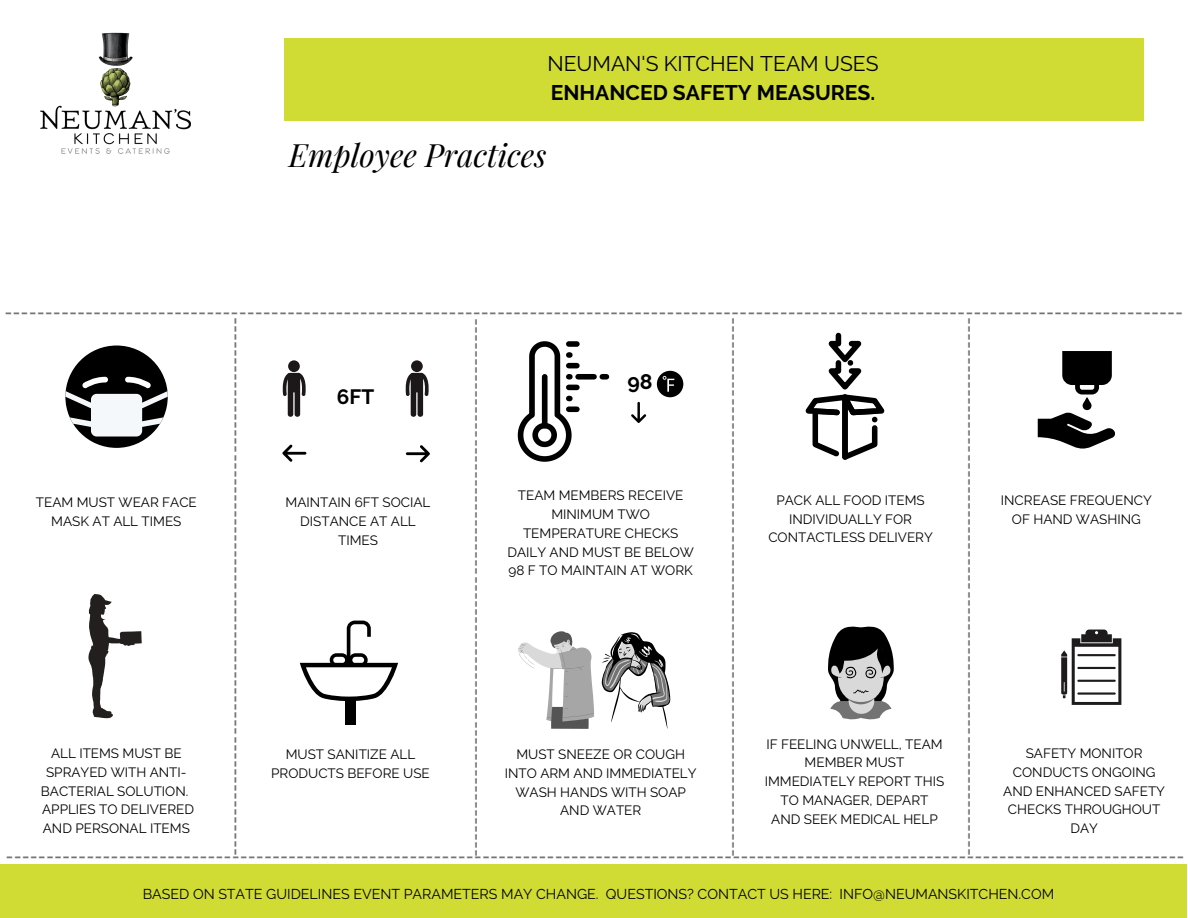
<style>
.page{position:relative;width:1188px;height:918px;background:#fff}
.page>*{position:absolute;margin:0;border:0;box-sizing:border-box;transform-origin:0 0}
.t1{font:italic 31.5px "Playfair Display";color:#000}
.t2{font:21.75px "Lato";color:#737373}
.t3{font:700 21.15px "Raleway";color:#000}
.t4{font:21.15px "Raleway";color:#000}
.t5{font:700 20.7px "Raleway";color:#000}
.t6{font:14.25px "Raleway";color:#000}
.t7{font:13.5px/18.8px "Raleway";color:#000;text-align:center}
</style>
<div class="page">
<div style="left:0;top:865px;width:1187px;height:53px;background:#d0dc34"></div>
<div style="left:285px;top:38px;width:859px;height:83px;background:#d0dc34"></div>
<div style="left:65px;top:346px;width:103px;height:102px;background:#000;border-radius:50%"></div>
<svg style="left:65px;top:377px;width:103px;height:60px"></svg>
<svg style="left:282px;top:373px;width:24px;height:44px"></svg>
<div style="left:288px;top:360px;width:12px;height:12px;background:#1c1819;border-radius:50%"></div>
<svg style="left:406px;top:445px;width:24px;height:17px"></svg>
<svg style="left:282px;top:445px;width:24px;height:17px"></svg>
<div style="left:569px;top:341px;width:8px;height:6px;background:#000"></div>
<div style="left:578px;top:374px;width:16px;height:6px;background:#000"></div>
<svg style="left:602px;top:374px;width:4px;height:6px"></svg>
<div style="left:569px;top:363px;width:8px;height:5px;background:#000"></div>
<div style="left:569px;top:385px;width:8px;height:5px;background:#000"></div>
<svg style="left:517px;top:341px;width:58px;height:121px"></svg>
<div style="left:569px;top:406px;width:8px;height:6px;background:#000"></div>
<svg style="left:631px;top:402px;width:15px;height:21px"></svg>
<svg style="left:657px;top:371px;width:26px;height:26px"></svg>
<svg style="left:518px;top:631px;width:76px;height:98px"></svg>
<svg style="left:88px;top:594px;width:54px;height:124px"></svg>
<svg style="left:828px;top:626px;width:66px;height:94px"></svg>
<svg style="left:300px;top:621px;width:98px;height:80px"></svg>
<div style="left:345px;top:699px;width:10px;height:26px;background:#000"></div>
<svg style="left:805px;top:333px;width:80px;height:127px"></svg>
<svg style="left:1038px;top:351px;width:77px;height:98px"></svg>
<svg style="left:1061px;top:630px;width:60px;height:75px"></svg>
<svg style="left:602px;top:632px;width:68px;height:97px"></svg>
<svg style="left:405px;top:373px;width:24px;height:44px"></svg>
<div style="left:411px;top:360px;width:12px;height:12px;background:#1c1819;border-radius:50%"></div>
<img style="left:41px;top:32px;width:149px;height:122px">
<p class="t4" style="left:547px;top:51px;width:333px">NEUMAN'S KITCHEN TEAM USES</p>
<p class="t3" style="left:551px;top:80px;width:326px">ENHANCED SAFETY MEASURES.</p>
<h1 class="t1" style="left:289px;top:132px;width:259px">Employee Practices</h1>
<p class="t2" style="left:5px;top:298px;width:1180px">--------------------------------------------------------------------------------------------------------------------------------------------------</p>
<p class="t2" style="left:221px;top:856px;width:541px;rotate:-90deg">-------------------------------------------------------------------</p>
<p class="t2" style="left:462px;top:857px;width:541px;rotate:-90deg">-------------------------------------------------------------------</p>
<p class="t2" style="left:718px;top:857px;width:541px;rotate:-90deg">-------------------------------------------------------------------</p>
<p class="t2" style="left:955px;top:856px;width:541px;rotate:-90deg">-------------------------------------------------------------------</p>
<p class="t3" style="left:627px;top:369px;width:27px">98</p>
<p class="t5" style="left:337px;top:384px;width:39px">6FT</p>
<p class="t7" style="left:36px;top:493px;width:162px">TEAM MUST WEAR FACE<br>MASK AT ALL TIMES</p>
<p class="t7" style="left:286px;top:493px;width:146px">MAINTAIN 6FT SOCIAL<br>DISTANCE AT ALL<br>TIMES</p>
<p class="t7" style="left:507px;top:486px;width:188px">TEAM MEMBERS RECEIVE<br>MINIMUM TWO<br>TEMPERATURE CHECKS<br>DAILY AND MUST BE BELOW<br>98 F TO MAINTAIN AT WORK</p>
<p class="t7" style="left:768px;top:491px;width:166px">PACK ALL FOOD ITEMS<br>INDIVIDUALLY FOR<br>CONTACTLESS DELIVERY</p>
<p class="t7" style="left:1001px;top:491px;width:152px">INCREASE FREQUENCY<br>OF HAND WASHING</p>
<p class="t7" style="left:765px;top:735px;width:181px">IF FEELING UNWELL, TEAM<br>MEMBER MUST<br>IMMEDIATELY REPORT THIS<br>TO MANAGER, DEPART<br>AND SEEK MEDICAL HELP</p>
<p class="t7" style="left:41px;top:744px;width:155px">ALL ITEMS MUST BE<br>SPRAYED WITH ANTI-<br>BACTERIAL SOLUTION.<br>APPLIES TO DELIVERED<br>AND PERSONAL ITEMS</p>
<p class="t7" style="left:271px;top:745px;width:160px">MUST SANITIZE ALL<br>PRODUCTS BEFORE USE</p>
<p class="t7" style="left:1003px;top:744px;width:163px">SAFETY MONITOR<br>CONDUCTS ONGOING<br>AND ENHANCED SAFETY<br>CHECKS THROUGHOUT<br>DAY</p>
<p class="t7" style="left:505px;top:745px;width:193px">MUST SNEEZE OR COUGH<br>INTO ARM AND IMMEDIATELY<br>WASH HANDS WITH SOAP<br>AND WATER</p>
<p class="t2" style="left:6px;top:843px;width:1180px">--------------------------------------------------------------------------------------------------------------------------------------------------</p>
<p class="t6" style="left:143px;top:885px;width:913px">BASED ON STATE GUIDELINES EVENT PARAMETERS MAY CHANGE. QUESTIONS? CONTACT US HERE: INFO@NEUMANSKITCHEN.COM</p>
</div>
